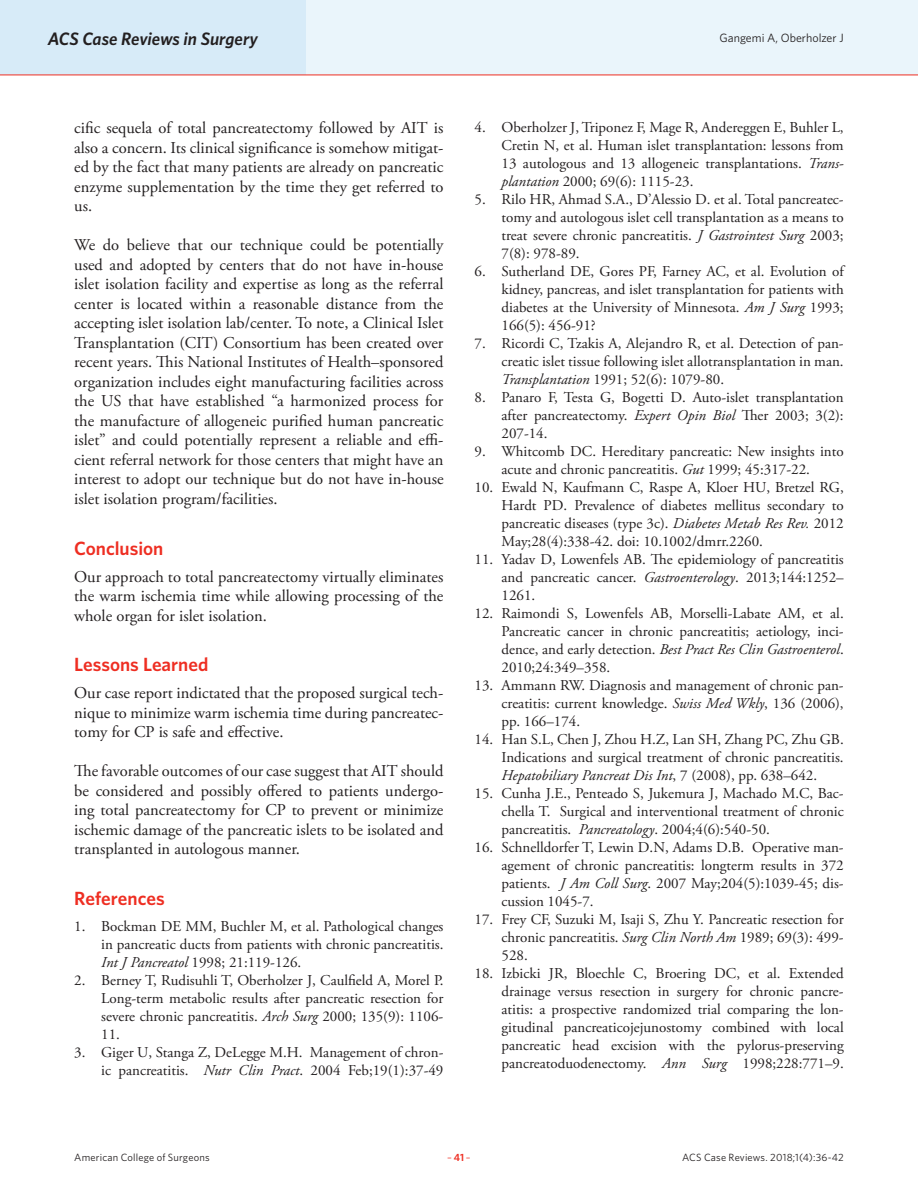
<style>
.page{position:relative;width:918px;height:1188px;background:#fff}
.page>*{position:absolute;margin:0;border:0;box-sizing:border-box;transform-origin:0 0}
.Article_Subhead{font:600 19.2px "Whitney";color:#ee2e22}
.t1{font:italic 600 18px "Whitney";letter-spacing:-.005em;color:#231f20}
.Article_Body_no_inde{font:16.5px/19.5px "Adobe Garamond Pro";color:#231f20;text-align:justify}
.t2{font:15px/18px "Adobe Garamond Pro";color:#231f20;text-align:justify}
.t3{font:12px "Whitney";color:#231f20}
.t4{font:10.5px "Whitney";letter-spacing:.02em;color:#231f20}
.t5{font:10.5px "Whitney";color:#ee2e22}
.s1{font-style:italic}
.s2{font-weight:600}
</style>
<div class="page">
<div style="left:0;top:0;width:918px;height:75px;background:#eaf5fb"></div>
<div style="left:0;top:0;width:306px;height:75px;background:#d7ebf8"></div>
<hr style="left:0;top:75px;width:918px;height:1px;background:#ee2e22">
<p class="t1" style="left:48px;top:26px;width:212px">ACS Case Reviews in Surgery</p>
<p class="t3" style="left:720px;top:30px;width:126px">Gangemi A, Oberholzer J</p>
<p class="Article_Body_no_inde" style="left:74px;top:119px;width:371px">cific sequela of total pancreatectomy followed by AIT is also a concern. Its clinical significance is somehow mitigat&shy;ed by the fact that many patients are already on pancreatic enzyme supplementation by the time they get referred to us.</p>
<p class="Article_Body_no_inde" style="left:74px;top:236px;width:371px">We do believe that our technique could be potentially used and adopted by centers that do not have in-house islet isolation facility and expertise as long as the referral center is located within a reasonable distance from the accepting islet isolation lab/center. To note, a Clinical Islet Transplantation (CIT) Consortium has been created over recent years. This National Institutes of Health–sponsored organization includes eight manufacturing facilities across the US that have established “a harmonized process for the manufacture of allogeneic purified human pancreatic islet” and could potentially represent a reliable and effi&shy;cient referral network for those centers that might have an interest to adopt our technique but do not have in-house islet isolation program/facilities.</p>
<p class="Article_Subhead" style="left:74px;top:535px;width:91px">Conclusion</p>
<p class="Article_Body_no_inde" style="left:74px;top:567px;width:371px">Our approach to total pancreatectomy virtually eliminates the warm ischemia time while allowing processing of the whole organ for islet isolation.</p>
<p class="Article_Subhead" style="left:74px;top:652px;width:136px">Lessons Learned</p>
<p class="Article_Body_no_inde" style="left:74px;top:684px;width:371px">Our case report indictated that the proposed surgical tech&shy;nique to minimize warm ischemia time during pancreatec&shy;tomy for CP is safe and effective.</p>
<p class="Article_Body_no_inde" style="left:74px;top:762px;width:371px">The favorable outcomes of our case suggest that AIT should be considered and possibly offered to patients undergo&shy;ing total pancreatectomy for CP to prevent or minimize ischemic damage of the pancreatic islets to be isolated and transplanted in autologous manner.</p>
<p class="Article_Subhead" style="left:74px;top:886px;width:92px">References</p>
<p class="t2" style="left:101px;top:918px;width:344px;text-indent:-27px">1. Bockman DE MM, Buchler M, et al. Pathological changes in pancreatic ducts from patients with chronic pancreatitis.<br><span class="s1">Int J Pancreatol</span> 1998; 21:119-126.</p>
<p class="t2" style="left:101px;top:972px;width:344px;text-indent:-27px">2. Berney T, Rudisuhli T, Oberholzer J, Caulfield A, Morel P.<br>Long-term metabolic results after pancreatic resection for severe chronic pancreatitis. <span class="s1">Arch Surg</span> 2000; 135(9): 1106- 11.</p>
<p class="t2" style="left:74px;top:1044px;width:371px;text-align:right">3. Giger U, Stanga Z, DeLegge M.H. Management of chron&shy;ic pancreatitis. <span class="s1">Nutr Clin Pract</span>. 2004 Feb;19(1):37-49</p>
<p class="t2" style="left:502px;top:119px;width:344px;text-indent:-27px">4. Oberholzer J, Triponez F, Mage R, Andereggen E, Buhler L, Cretin N, et al. Human islet transplantation: lessons from 13 autologous and 13 allogeneic transplantations. <span class="s1">Trans&shy;plantation</span> 2000; 69(6): 1115-23.</p>
<p class="t2" style="left:502px;top:191px;width:344px;text-indent:-27px">5. Rilo HR, Ahmad S.A., D’Alessio D. et al. Total pancreatec&shy;tomy and autologous islet cell transplantation as a means to treat severe chronic pancreatitis. <span class="s1">J Gastrointest Surg</span> 2003; 7(8): 978-89.</p>
<p class="t2" style="left:502px;top:263px;width:344px;text-indent:-27px">6. Sutherland DE, Gores PF, Farney AC, et al. Evolution of kidney, pancreas, and islet transplantation for patients with diabetes at the University of Minnesota. <span class="s1">Am J Surg</span> 1993; 166(5): 456-91?</p>
<p class="t2" style="left:502px;top:335px;width:344px;text-indent:-27px">7. Ricordi C, Tzakis A, Alejandro R, et al. Detection of pan&shy;creatic islet tissue following islet allotransplantation in man.<br><span class="s1">Transplantation</span> 1991; 52(6): 1079-80.</p>
<p class="t2" style="left:502px;top:389px;width:344px;text-indent:-27px">8. Panaro F, Testa G, Bogetti D. Auto-islet transplantation after pancreatectomy. <span class="s1">Expert Opin Biol</span> Ther 2003; 3(2):<br>207-14.</p>
<p class="t2" style="left:475px;top:443px;width:371px;text-align:center">9. Whitcomb DC. Hereditary pancreatic: New insights into acute and chronic pancreatitis. <span class="s1">Gut</span> 1999; 45:317-22.</p>
<p class="t2" style="left:502px;top:479px;width:344px;text-indent:-27px">10. Ewald N, Kaufmann C, Raspe A, Kloer HU, Bretzel RG, Hardt PD. Prevalence of diabetes mellitus secondary to pancreatic diseases (type 3c). <span class="s1">Diabetes Metab Res Rev.</span> 2012<br>May;28(4):338-42. doi: 10.1002/dmrr.2260.</p>
<p class="t2" style="left:502px;top:551px;width:344px;text-indent:-27px">11. Yadav D, Lowenfels AB. The epidemiology of pancreatitis and pancreatic cancer. <span class="s1">Gastroenterology</span>. 2013;144:1252– 1261.</p>
<p class="t2" style="left:502px;top:605px;width:344px;text-indent:-27px">12. Raimondi S, Lowenfels AB, Morselli-Labate AM, et al.<br>Pancreatic cancer in chronic pancreatitis; aetiology, inci&shy;dence, and early detection. <span class="s1">Best Pract Res Clin Gastroenterol</span>.<br>2010;24:349–358.</p>
<p class="t2" style="left:502px;top:677px;width:344px;text-indent:-27px">13. Ammann RW. Diagnosis and management of chronic pan&shy;creatitis: current knowledge. <span class="s1">Swiss Med Wkly</span>, 136 (2006), pp. 166–174.</p>
<p class="t2" style="left:502px;top:731px;width:344px;text-indent:-27px">14. Han S.L, Chen J, Zhou H.Z, Lan SH, Zhang PC, Zhu GB.<br>Indications and surgical treatment of chronic pancreatitis.<br><span class="s1">Hepatobiliary Pancreat Dis Int</span>, 7 (2008), pp. 638–642.</p>
<p class="t2" style="left:502px;top:785px;width:344px;text-indent:-27px">15. Cunha J.E., Penteado S, Jukemura J, Machado M.C, Bac&shy;chella T. Surgical and interventional treatment of chronic pancreatitis. <span class="s1">Pancreatology</span>. 2004;4(6):540-50.</p>
<p class="t2" style="left:502px;top:839px;width:344px;text-indent:-27px">16. Schnelldorfer T, Lewin D.N, Adams D.B. Operative man&shy;agement of chronic pancreatitis: longterm results in 372 patients. <span class="s1">J Am Coll Surg</span>. 2007 May;204(5):1039-45; dis&shy;cussion 1045-7.</p>
<p class="t2" style="left:502px;top:911px;width:344px;text-indent:-27px">17. Frey CF, Suzuki M, Isaji S, Zhu Y. Pancreatic resection for chronic pancreatitis. <span class="s1">Surg Clin North Am</span> 1989; 69(3): 499- 528.</p>
<p class="t2" style="left:502px;top:965px;width:344px;text-indent:-27px">18. Izbicki JR, Bloechle C, Broering DC, et al. Extended drainage versus resection in surgery for chronic pancre&shy;atitis: a prospective randomized trial comparing the lon&shy;gitudinal pancreaticojejunostomy combined with local pancreatic head excision with the pylorus-preserving pancreatoduodenectomy. <span class="s1">Ann Surg</span> 1998;228:771–9.</p>
<p class="t4" style="left:74px;top:1150px;width:137px">American College of Surgeons</p>
<p class="t5" style="left:447px;top:1150px;width:25px">–<span class="s2">41</span>–</p>
<p class="t4" style="left:682px;top:1150px;width:163px">ACS Case Reviews. 2018;1(4):36-42</p>
</div>
